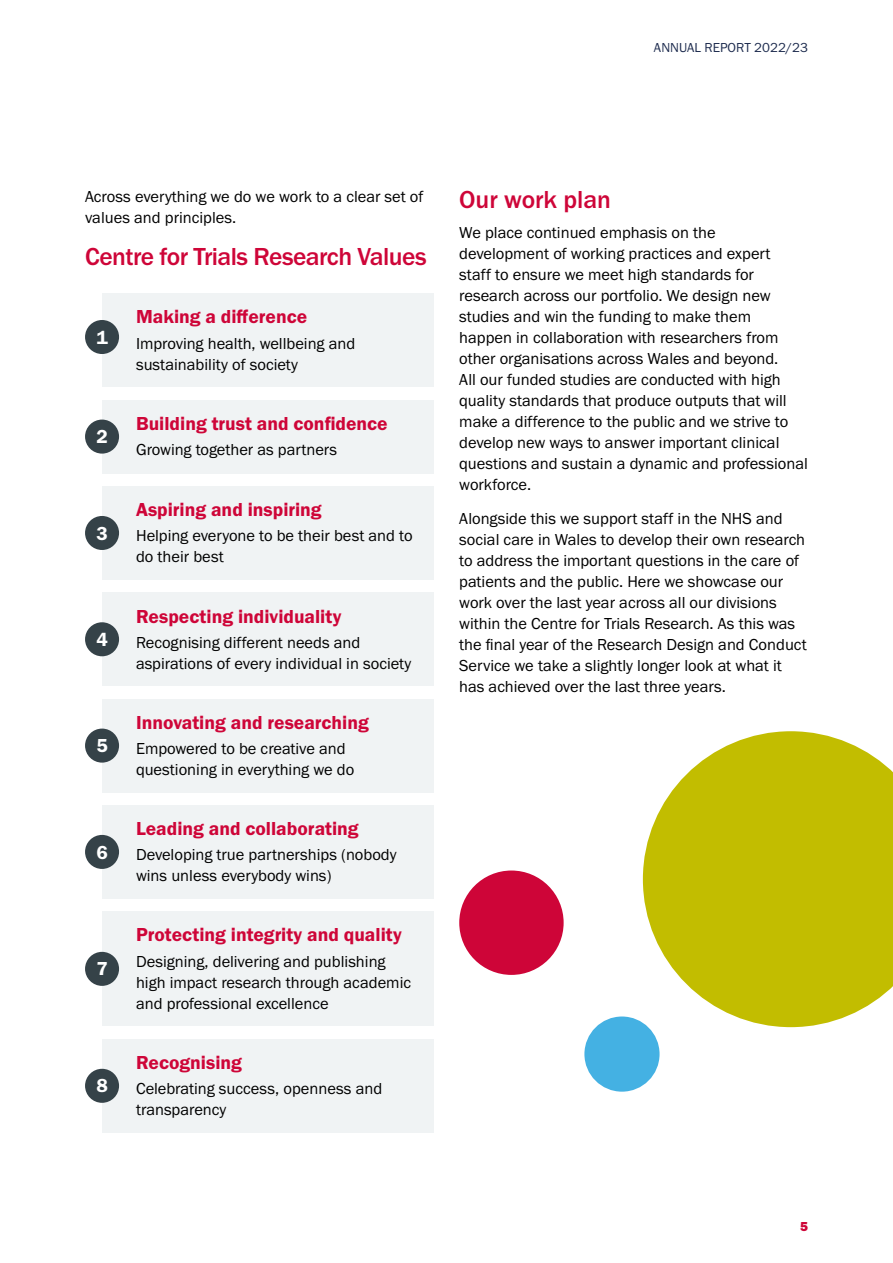
<style>
.page{position:relative;width:893px;height:1263px;background:#fff}
.page>*{position:absolute;margin:0;border:0;box-sizing:border-box;transform-origin:0 0}
.t1{font:500 25.5px "Franklin Gothic URW";letter-spacing:-.02em;color:#ce0538}
.t2{font:500 25.5px "Franklin Gothic URW";color:#ce0538}
.t3{font:19.5px "Franklin Gothic URW Dem";color:#ce0538}
.t4{font:19.5px "Franklin Gothic URW Dem";color:#fff}
.t5{font:16.5px/21px "Franklin Gothic URW Boo";color:#000}
.t6{font:13.5px "Franklin Gothic URW Boo";color:#1d2b4e}
.t7{font:13.5px "Franklin Gothic URW Hea";color:#ce0538}
</style>
<div class="page">
<div style="left:102px;top:293px;width:332px;height:94px;background:#f0f3f4"></div>
<div style="left:102px;top:400px;width:332px;height:73px;background:#f0f3f4"></div>
<div style="left:102px;top:486px;width:332px;height:94px;background:#f0f3f4"></div>
<div style="left:102px;top:592px;width:332px;height:94px;background:#f0f3f4"></div>
<div style="left:102px;top:699px;width:332px;height:93px;background:#f0f3f4"></div>
<div style="left:102px;top:805px;width:332px;height:94px;background:#f0f3f4"></div>
<div style="left:102px;top:911px;width:332px;height:115px;background:#f0f3f4"></div>
<div style="left:102px;top:1039px;width:332px;height:93px;background:#f0f3f4"></div>
<div style="left:85px;top:320px;width:34px;height:34px;background:#354248;border-radius:50%"></div>
<div style="left:85px;top:420px;width:34px;height:34px;background:#354248;border-radius:50%"></div>
<div style="left:85px;top:516px;width:34px;height:34px;background:#354248;border-radius:50%"></div>
<div style="left:85px;top:622px;width:34px;height:34px;background:#354248;border-radius:50%"></div>
<div style="left:85px;top:729px;width:34px;height:34px;background:#354248;border-radius:50%"></div>
<div style="left:85px;top:835px;width:34px;height:34px;background:#354248;border-radius:50%"></div>
<div style="left:85px;top:952px;width:34px;height:34px;background:#354248;border-radius:50%"></div>
<div style="left:85px;top:1069px;width:34px;height:34px;background:#354248;border-radius:50%"></div>
<svg style="left:643px;top:731px;width:250px;height:296px;fill:#c2bd00"></svg>
<div style="left:459px;top:870px;width:105px;height:105px;background:#ce0538;border-radius:50%"></div>
<div style="left:584px;top:1016px;width:76px;height:76px;background:#44b1e3;border-radius:50%"></div>
<p class="t6" style="left:654px;top:39px;width:155px">ANNUAL REPORT 2022/23</p>
<p class="t5" style="left:85px;top:186px;width:340px">Across everything we do we work to a clear set of values and principles.</p>
<h1 class="t1" style="left:85px;top:240px;width:343px">Centre for Trials Research Values</h1>
<p class="t4" style="left:96px;top:325px;width:13px">1</p>
<p class="t4" style="left:96px;top:425px;width:13px">2</p>
<p class="t4" style="left:96px;top:521px;width:13px">3</p>
<p class="t4" style="left:96px;top:627px;width:13px">4</p>
<p class="t4" style="left:96px;top:734px;width:13px">5</p>
<p class="t4" style="left:96px;top:840px;width:13px">6</p>
<p class="t4" style="left:96px;top:957px;width:13px">7</p>
<p class="t4" style="left:96px;top:1074px;width:13px">8</p>
<p class="t3" style="left:136px;top:305px;width:173px">Making a difference</p>
<p class="t5" style="left:136px;top:332px;width:221px">Improving health, wellbeing and sustainability of society</p>
<p class="t3" style="left:136px;top:411px;width:253px">Building trust and confidence</p>
<p class="t5" style="left:136px;top:439px;width:203px">Growing together as partners</p>
<p class="t3" style="left:136px;top:498px;width:187px">Aspiring and inspiring</p>
<p class="t5" style="left:136px;top:525px;width:278px">Helping everyone to be their best and to do their best</p>
<p class="t3" style="left:136px;top:604px;width:207px">Respecting individuality</p>
<p class="t5" style="left:136px;top:631px;width:277px">Recognising different needs and aspirations of every individual in society</p>
<p class="t3" style="left:136px;top:710px;width:234px">Innovating and researching</p>
<p class="t5" style="left:136px;top:738px;width:220px">Empowered to be creative and questioning in everything we do</p>
<p class="t3" style="left:136px;top:817px;width:224px">Leading and collaborating</p>
<p class="t5" style="left:136px;top:844px;width:262px">Developing true partnerships (nobody wins unless everybody wins)</p>
<p class="t3" style="left:136px;top:923px;width:267px">Protecting integrity and quality</p>
<p class="t5" style="left:136px;top:950px;width:277px">Designing, delivering and publishing high impact research through academic and professional excellence</p>
<p class="t3" style="left:136px;top:1050px;width:107px">Recognising</p>
<p class="t5" style="left:136px;top:1078px;width:248px">Celebrating success, openness and transparency</p>
<h1 class="t2" style="left:459px;top:184px;width:153px">Our work plan</h1>
<p class="t5" style="left:459px;top:222px;width:350px">We place continued emphasis on the development of working practices and expert<br>staff to ensure we meet high standards for research across our portfolio. We design new studies and win the funding to make them happen in collaboration with researchers from other organisations across Wales and beyond.<br>All our funded studies are conducted with high quality standards that produce outputs that will make a difference to the public and we strive to develop new ways to answer important clinical questions and sustain a dynamic and professional workforce.</p>
<p class="t5" style="left:459px;top:507px;width:349px">Alongside this we support staff in the NHS and social care in Wales to develop their own research to address the important questions in the care of patients and the public. Here we showcase our work over the last year across all our divisions within the Centre for Trials Research. As this was the final year of the Research Design and Conduct Service we take a slightly longer look at what it has achieved over the last three years.</p>
<p class="t7" style="left:800px;top:1217px;width:9px">5</p>
</div>
